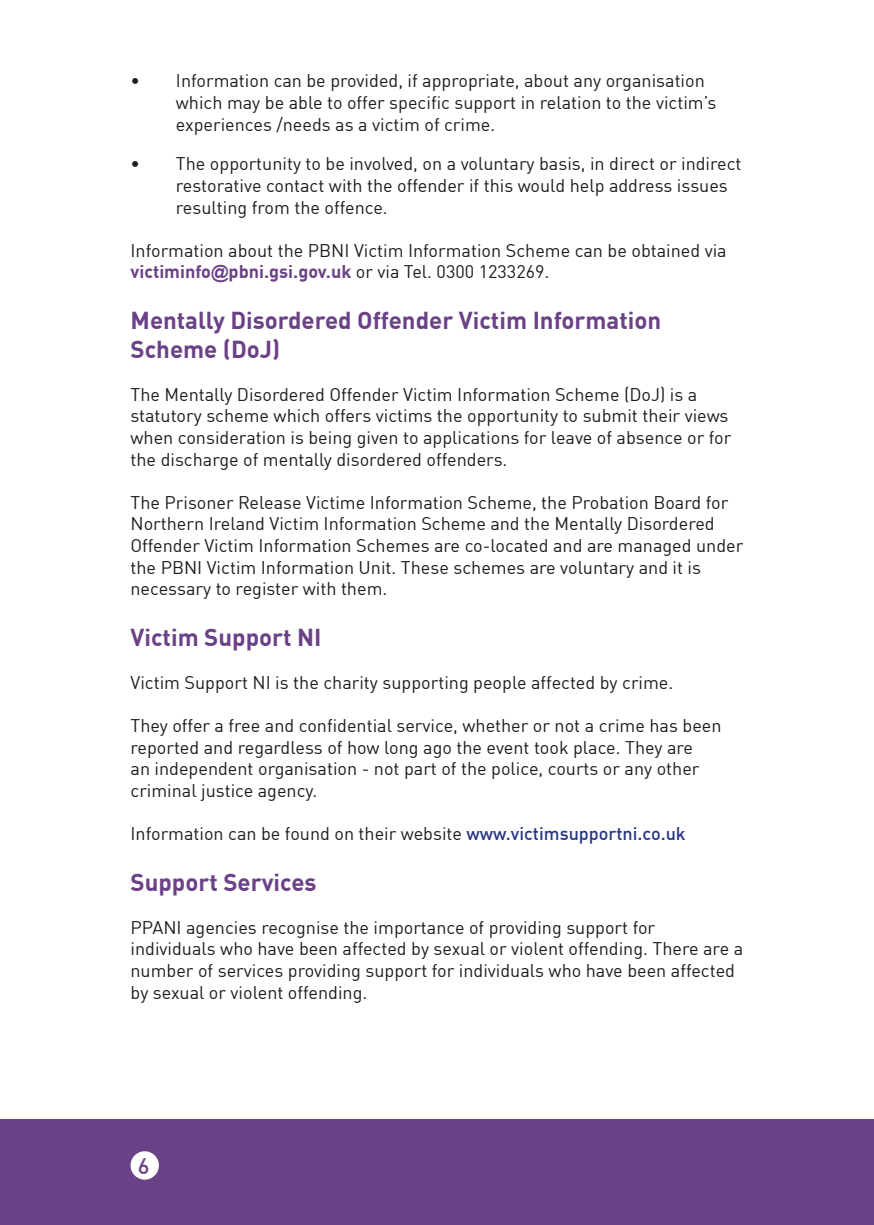
<style>
.page{position:relative;width:874px;height:1225px;background:#fff}
.page>*{position:absolute;margin:0;border:0;box-sizing:border-box;transform-origin:0 0}
.t1{font:700 24px/28.8px "DIN Offc Pro";color:#6b4187}
.t2{font:500 22px "DIN Offc Pro";color:#6b4187}
.t3{font:18px/21.6px "DIN Offc Pro";color:#1d1d1b}
.s1{font-weight:700;color:#6b4187}
.s2{font-family:"Arial";font-weight:700;color:#6b4187}
.s3{font-weight:500;color:#283583}
</style>
<div class="page">
<div style="left:0;top:1119px;width:873px;height:106px;background:#6b4187"></div>
<div style="left:130px;top:1151px;width:29px;height:28px;background:#fff;border-radius:50%"></div>
<p class="t3" style="left:176px;top:68px;width:541px;text-indent:-45px">• Information can be provided, if appropriate, about any organisation which may be able to offer specific support in relation to the victim’s experiences /needs as a victim of crime.</p>
<p class="t3" style="left:176px;top:151px;width:567px;text-indent:-45px">• The opportunity to be involved, on a voluntary basis, in direct or indirect restorative contact with the offender if this would help address issues resulting from the offence.</p>
<p class="t3" style="left:130px;top:238px;width:597px">Information about the PBNI Victim Information Scheme can be obtained via <span class="s1">victiminfo</span><span class="s2">@</span><span class="s1">pbni.gsi.gov.uk</span> or via Tel. 0300 1233269.</p>
<h1 class="t1" style="left:130px;top:302px;width:532px">Mentally Disordered Offender Victim Information<br>Scheme (DoJ)</h1>
<p class="t3" style="left:130px;top:382px;width:602px">The Mentally Disordered Offender Victim Information Scheme (DoJ) is a statutory scheme which offers victims the opportunity to submit their views when consideration is being given to applications for leave of absence or for the discharge of mentally disordered offenders.</p>
<p class="t3" style="left:130px;top:490px;width:614px">The Prisoner Release Victime Information Scheme, the Probation Board for Northern Ireland Victim Information Scheme and the Mentally Disordered Offender Victim Information Schemes are co-located and are managed under the PBNI Victim Information Unit. These schemes are voluntary and it is necessary to register with them.</p>
<h1 class="t1" style="left:130px;top:619px;width:192px">Victim Support NI</h1>
<p class="t3" style="left:130px;top:670px;width:544px">Victim Support NI is the charity supporting people affected by crime.</p>
<p class="t3" style="left:130px;top:713px;width:592px">They offer a free and confidential service, whether or not a crime has been reported and regardless of how long ago the event took place. They are<br>an independent organisation - not part of the police, courts or any other criminal justice agency.</p>
<p class="t3" style="left:130px;top:821px;width:556px">Information can be found on their website <span class="s3">www.victimsupportni.co.uk</span></p>
<h1 class="t1" style="left:130px;top:864px;width:187px">Support Services</h1>
<p class="t3" style="left:130px;top:914px;width:614px">PPANI agencies recognise the importance of providing support for individuals who have been affected by sexual or violent offending. There are a number of services providing support for individuals who have been affected by sexual or violent offending.</p>
<p class="t2" style="left:138px;top:1148px;width:13px">6</p>
</div>
